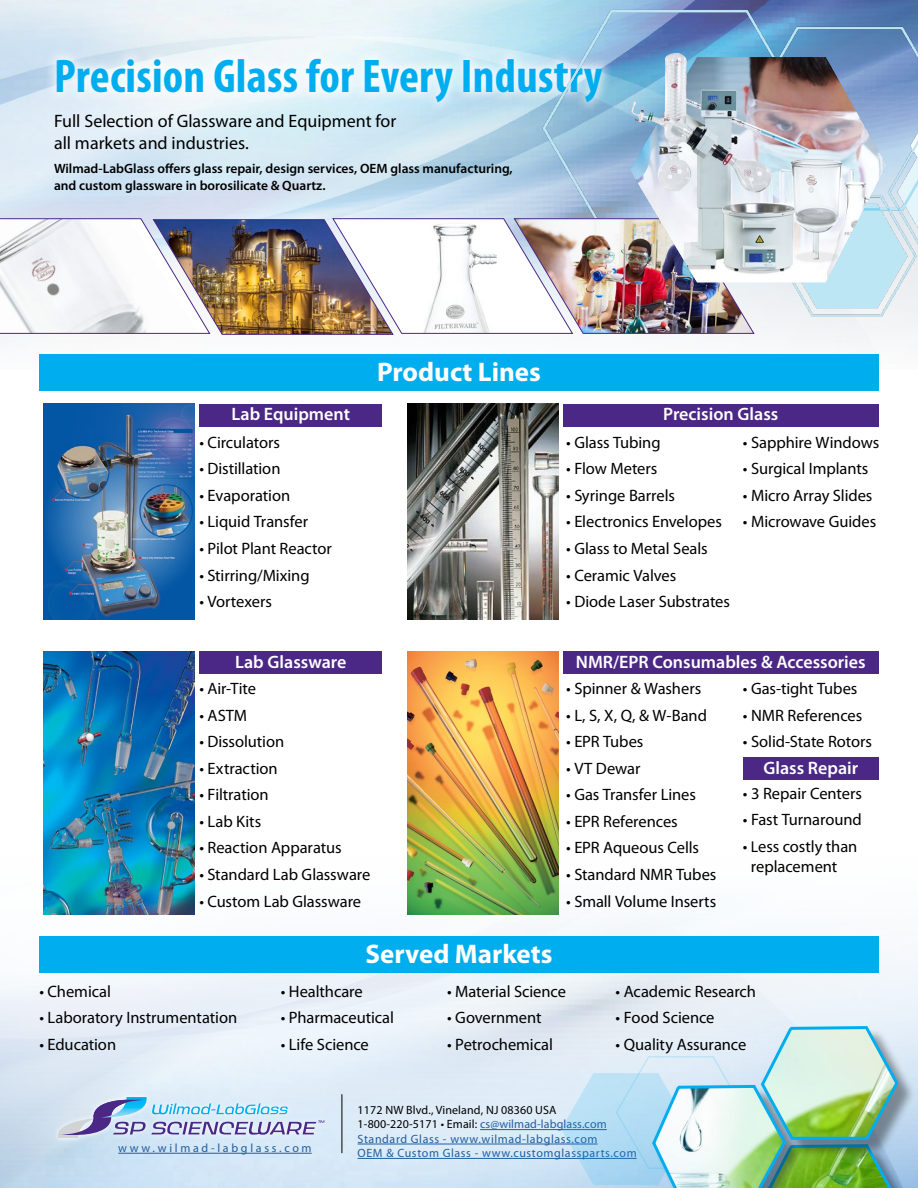
<style>
.page{position:relative;width:918px;height:1188px;background:#fff}
.page>*{position:absolute;margin:0;border:0;box-sizing:border-box;transform-origin:0 0}
.t1{font:700 condensed 47.4px "Myriad Pro";letter-spacing:.005em;color:#00aeef}
.t2{font:700 27px "Myriad Pro";color:#fff}
.t3{font:600 18px "Myriad Pro";color:#fff}
.t4{font:18px/21.6px "Myriad Pro";color:#000}
.t5{font:16.5px/19.8px "Myriad Pro";letter-spacing:-.005em;color:#000}
.t6{font:600 13.5px/16.5px "Myriad Pro";color:#000}
.t7{font:12px/14.4px "Myriad Pro";letter-spacing:.05em;color:#215e9e}
.t8{font:12px "Myriad Pro";letter-spacing:.225em;color:#215e9e}
.s1{font-size:15.75px}
.s2{color:#000}
</style>
<div class="page">
<img style="left:0;top:403px;width:918px;height:785px">
<img style="left:0;top:0;width:482px;height:355px">
<div style="left:44px;top:46px;width:571px;height:68px;background:#fff;opacity:.75"></div>
<img style="left:482px;top:0;width:436px;height:409px">
<img style="left:0;top:218px;width:754px;height:117px">
<img style="left:630px;top:53px;width:257px;height:230px">
<div style="left:39px;top:355px;width:840px;height:36px;background:#00aeef"></div>
<div style="left:39px;top:936px;width:840px;height:37px;background:#00aeef"></div>
<div style="left:199px;top:404px;width:183px;height:22px;background:#4b2885"></div>
<div style="left:199px;top:652px;width:183px;height:22px;background:#4b2885"></div>
<div style="left:563px;top:404px;width:316px;height:22px;background:#4b2885"></div>
<div style="left:563px;top:652px;width:316px;height:22px;background:#4b2885"></div>
<div style="left:743px;top:758px;width:136px;height:22px;background:#4b2885"></div>
<img style="left:44px;top:404px;width:151px;height:216px">
<img style="left:44px;top:652px;width:151px;height:263px">
<img style="left:407px;top:404px;width:151px;height:216px">
<img style="left:407px;top:652px;width:151px;height:263px">
<div style="left:308px;top:1052px;width:372px;height:136px;background:linear-gradient(to bottom,#e4eef7,#d3e7f7)"></div>
<hr style="left:480px;top:1129px;width:127px;height:1px;background:#215e9e">
<hr style="left:358px;top:1144px;width:240px;height:1px;background:#215e9e">
<hr style="left:358px;top:1158px;width:279px;height:1px;background:#215e9e">
<hr style="left:118px;top:1153px;width:194px;height:1px;background:#215e9e">
<svg style="left:53px;top:1092px;width:273px;height:51px;background:#d8e8f5"></svg>
<svg style="left:58px;top:1097px;width:267px;height:41px;background:#b8c9e4"></svg>
<hr style="left:342px;top:1094px;width:1px;height:59px;background:#000">
<div style="left:763px;top:1147px;width:154px;height:41px;background:#a2c4e7"></div>
<div style="left:764px;top:1028px;width:152px;height:131px;background:#000;opacity:.39"></div>
<img style="left:561px;top:1023px;width:340px;height:165px">
<h1 class="t1" style="left:54px;top:46px;width:550px">Precision Glass for Every Industry</h1>
<p class="t4" style="left:54px;top:110px;width:344px">Full Selection of Glassware and Equipment for all markets and industries.</p>
<p class="t6" style="left:54px;top:160px;width:460px">Wilmad-LabGlass offers glass repair, design services, OEM glass manufacturing, and custom glassware in borosilicate &amp; Quartz.</p>
<p class="t3" style="left:232px;top:403px;width:120px">Lab Equipment</p>
<p class="t5" style="left:199px;top:432px;width:82px">• Circulators</p>
<p class="t5" style="left:199px;top:459px;width:83px">• Distillation</p>
<p class="t5" style="left:199px;top:485px;width:92px">• Evaporation</p>
<p class="t5" style="left:199px;top:512px;width:110px">• Liquid Transfer</p>
<p class="t5" style="left:199px;top:538px;width:134px">• Pilot Plant Reactor</p>
<p class="t5" style="left:199px;top:565px;width:112px">• Stirring/Mixing</p>
<p class="t5" style="left:199px;top:591px;width:74px">• Vortexers</p>
<h2 class="t2" style="left:377px;top:354px;width:165px">Product Lines</h2>
<p class="t3" style="left:663px;top:403px;width:117px">Precision Glass</p>
<p class="t5" style="left:566px;top:432px;width:96px">• Glass Tubing</p>
<p class="t5" style="left:566px;top:459px;width:93px">• Flow Meters</p>
<p class="t5" style="left:566px;top:485px;width:110px">• Syringe Barrels</p>
<p class="t5" style="left:566px;top:512px;width:157px">• Electronics Envelopes</p>
<p class="t5" style="left:566px;top:538px;width:143px">• Glass to Metal Seals</p>
<p class="t5" style="left:566px;top:565px;width:112px">• Ceramic Valves</p>
<p class="t5" style="left:566px;top:591px;width:165px">• Diode Laser Substrates</p>
<p class="t5" style="left:743px;top:432px;width:138px">• Sapphire Windows</p>
<p class="t5" style="left:743px;top:459px;width:127px">• Surgical Implants</p>
<p class="t5" style="left:743px;top:485px;width:131px">• Micro Array Slides</p>
<p class="t5" style="left:743px;top:512px;width:135px">• Microwave Guides</p>
<p class="t3" style="left:235px;top:651px;width:113px">Lab Glassware</p>
<p class="t5" style="left:199px;top:679px;width:58px">• Air-Tite</p>
<p class="t5" style="left:199px;top:705px;width:49px">• ASTM</p>
<p class="t5" style="left:199px;top:732px;width:86px">• Dissolution</p>
<p class="t5" style="left:199px;top:758px;width:80px">• Extraction</p>
<p class="t5" style="left:199px;top:785px;width:71px">• Filtration</p>
<p class="t5" style="left:199px;top:811px;width:63px">• Lab Kits</p>
<p class="t5" style="left:199px;top:838px;width:144px">• Reaction Apparatus</p>
<p class="t5" style="left:199px;top:864px;width:172px">• Standard Lab Glassware</p>
<p class="t5" style="left:199px;top:891px;width:163px">• Custom Lab Glassware</p>
<h2 class="t2" style="left:366px;top:936px;width:188px">Served Markets</h2>
<p class="t3" style="left:576px;top:651px;width:291px">NMR/EPR Consumables &amp; Accessories</p>
<p class="t5" style="left:566px;top:678px;width:137px">• Spinner &amp; Washers</p>
<p class="t5" style="left:566px;top:705px;width:142px">• L, S, X, Q, &amp; W-Band</p>
<p class="t5" style="left:566px;top:732px;width:79px">• EPR Tubes</p>
<p class="t5" style="left:566px;top:758px;width:76px">• VT Dewar</p>
<p class="t5" style="left:566px;top:785px;width:131px">• Gas Transfer Lines</p>
<p class="t5" style="left:566px;top:811px;width:113px">• EPR References</p>
<p class="t5" style="left:566px;top:838px;width:134px">• EPR Aqueous Cells</p>
<p class="t5" style="left:566px;top:864px;width:152px">• Standard NMR Tubes</p>
<p class="t5" style="left:566px;top:891px;width:152px">• Small Volume Inserts</p>
<p class="t5" style="left:743px;top:678px;width:116px">• Gas-tight Tubes</p>
<p class="t5" style="left:743px;top:705px;width:121px">• NMR References</p>
<p class="t5" style="left:743px;top:732px;width:131px">• Solid-State Rotors</p>
<p class="t3" style="left:763px;top:757px;width:96px">Glass Repair</p>
<p class="t5" style="left:743px;top:783px;width:121px">• 3 Repair Centers</p>
<p class="t5" style="left:743px;top:810px;width:120px">• Fast Turnaround</p>
<p class="t5" style="left:751px;top:836px;width:108px;text-indent:-8px">• <span class="s1">L</span>ess costly than replacement</p>
<p class="t5" style="left:39px;top:981px;width:73px">• Chemical</p>
<p class="t5" style="left:39px;top:1008px;width:199px">• Laboratory Instrumentation</p>
<p class="t5" style="left:39px;top:1034px;width:78px">• Education</p>
<p class="t5" style="left:281px;top:981px;width:84px">• Healthcare</p>
<p class="t5" style="left:281px;top:1008px;width:115px">• Pharmaceutical</p>
<p class="t5" style="left:281px;top:1034px;width:90px">• Life Science</p>
<p class="t5" style="left:447px;top:981px;width:120px">• Material Science</p>
<p class="t5" style="left:447px;top:1008px;width:96px">• Government</p>
<p class="t5" style="left:447px;top:1034px;width:107px">• Petrochemical</p>
<p class="t5" style="left:616px;top:981px;width:142px">• Academic Research</p>
<p class="t5" style="left:616px;top:1008px;width:100px">• Food Science</p>
<p class="t5" style="left:616px;top:1034px;width:132px">• Quality Assurance</p>
<p class="t8" style="left:118px;top:1141px;width:195px">www.wilmad-labglass.com</p>
<p class="t7" style="left:358px;top:1103px;width:281px"><span class="s2">1172 NW Blvd., Vineland, NJ 08360 USA 1-800-220-5171 • Email:</span> cs@wilmad-labglass.com Standard Glass - www.wilmad-labglass.com<br>OEM &amp; Custom Glass - www.customglassparts.com</p>
</div>
